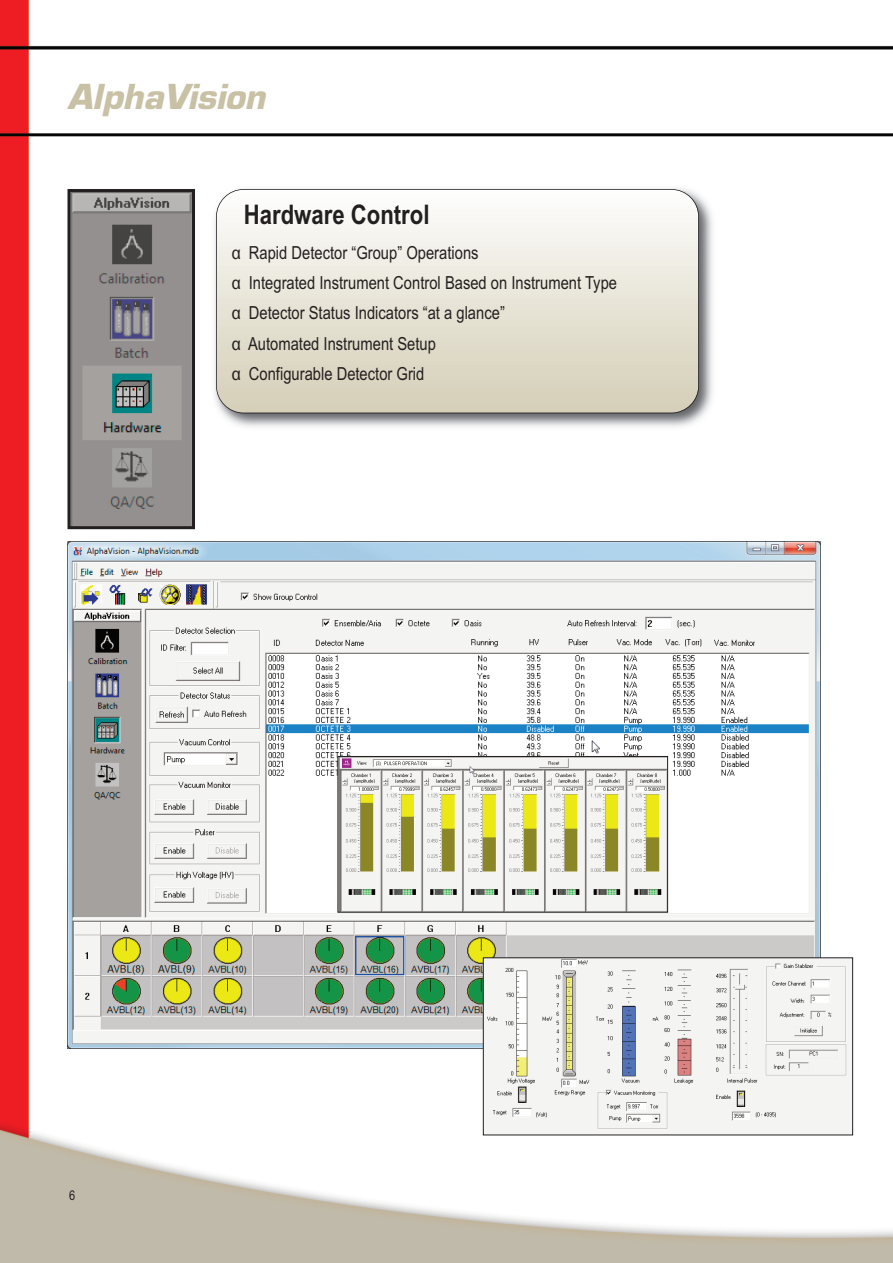
<style>
.page{position:relative;width:893px;height:1263px;background:#fff}
.page>*{position:absolute;margin:0;border:0;box-sizing:border-box;transform-origin:0 0}
.t1{font:36px "EGG Eurostile";color:#c8c1a5}
.t2{font:700 27px "Arial Narrow";color:#231f20}
.t3{font:18px/30.3px "Arial Narrow";color:#231f20}
.t4{font:13.5px "Arial Narrow";color:#231f20}
</style>
<div class="page">
<img style="left:0;top:0;width:893px;height:1263px">
<img style="left:68px;top:542px;width:752px;height:507px">
<img style="left:72px;top:193px;width:119px;height:332px">
<div style="left:68px;top:189px;width:127px;height:340px;border:3px solid #231f20"></div>
<img style="left:340px;top:758px;width:326px;height:152px">
<div style="left:338px;top:756px;width:330px;height:156px;border:1px solid #231f20"></div>
<img style="left:485px;top:959px;width:366px;height:174px">
<div style="left:483px;top:957px;width:370px;height:178px;border:1px solid #231f20"></div>
<img style="left:210px;top:182px;width:508px;height:251px">
<svg style="left:217px;top:190px;width:481px;height:223px"></svg>
<div style="left:216px;top:189px;width:483px;height:224px;border:2px solid #231f20;border-radius:28px"></div>
<h1 class="t1" style="left:68px;top:75px;width:199px">AlphaVision</h1>
<h2 class="t2" style="left:244px;top:199px;width:187px">Hardware Control</h2>
<p class="t3" style="left:232px;top:238px;width:387px">α Rapid Detector “Group” Operations<br>α Integrated Instrument Control Based on Instrument Type α Detector Status Indicators “at a glance”<br>α Automated Instrument Setup<br>α Configurable Detector Grid</p>
<p class="t4" style="left:69px;top:1188px;width:8px">6</p>
</div>
